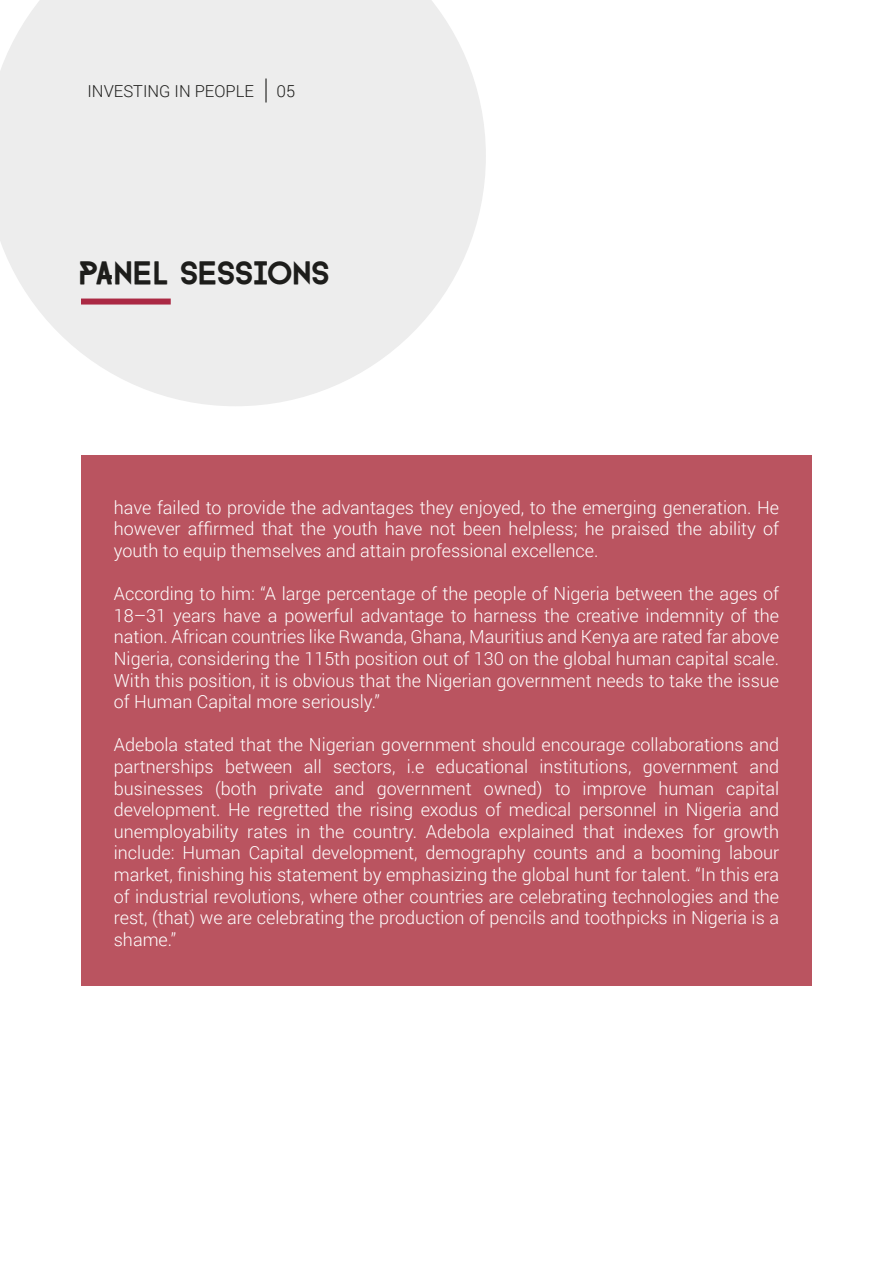
<style>
.page{position:relative;width:893px;height:1263px;background:#fff}
.page>*{position:absolute;margin:0;border:0;box-sizing:border-box;transform-origin:0 0}
.t1{font:27px "FARRAY";letter-spacing:-.01em;color:#1d1d1b}
.t2{font:300 18px/21.6px "Roboto";color:#fff;text-align:justify}
.t3{font:300 16.5px "Roboto";color:#1d1d1b}
</style>
<div class="page">
<svg style="left:0;top:0;width:486px;height:406px;background:#efefef"></svg>
<div style="left:81px;top:299px;width:90px;height:6px;background:#ab2944"></div>
<hr style="left:265px;top:79px;width:2px;height:24px;background:#1d1d1b">
<div style="left:81px;top:455px;width:731px;height:531px;background:#ba5460"></div>
<p class="t3" style="left:88px;top:80px;width:168px">INVESTING IN PEOPLE</p>
<p class="t3" style="left:277px;top:80px;width:20px">05</p>
<h1 class="t1" style="left:78px;top:253px;width:253px">PANEL SESSIONS</h1>
<p class="t2" style="left:114px;top:496px;width:667px">have failed to provide the advantages they enjoyed, to the emerging generation. He however affirmed that the youth have not been helpless; he praised the ability of youth to equip themselves and attain professional excellence.</p>
<p class="t2" style="left:114px;top:582px;width:667px">According to him: “A large percentage of the people of Nigeria between the ages of 18–31 years have a powerful advantage to harness the creative indemnity of the nation. African countries like Rwanda, Ghana, Mauritius and Kenya are rated far above Nigeria, considering the 115th position out of 130 on the global human capital scale.<br>With this position, it is obvious that the Nigerian government needs to take the issue of Human Capital more seriously.”</p>
<p class="t2" style="left:114px;top:733px;width:667px">Adebola stated that the Nigerian government should encourage collaborations and partnerships between all sectors, i.e educational institutions, government and businesses (both private and government owned) to improve human capital development. He regretted the rising exodus of medical personnel in Nigeria and unemployability rates in the country. Adebola explained that indexes for growth include: Human Capital development, demography counts and a booming labour market, finishing his statement by emphasizing the global hunt for talent. “In this era of industrial revolutions, where other countries are celebrating technologies and the rest, (that) we are celebrating the production of pencils and toothpicks in Nigeria is a shame.”</p>
</div>
